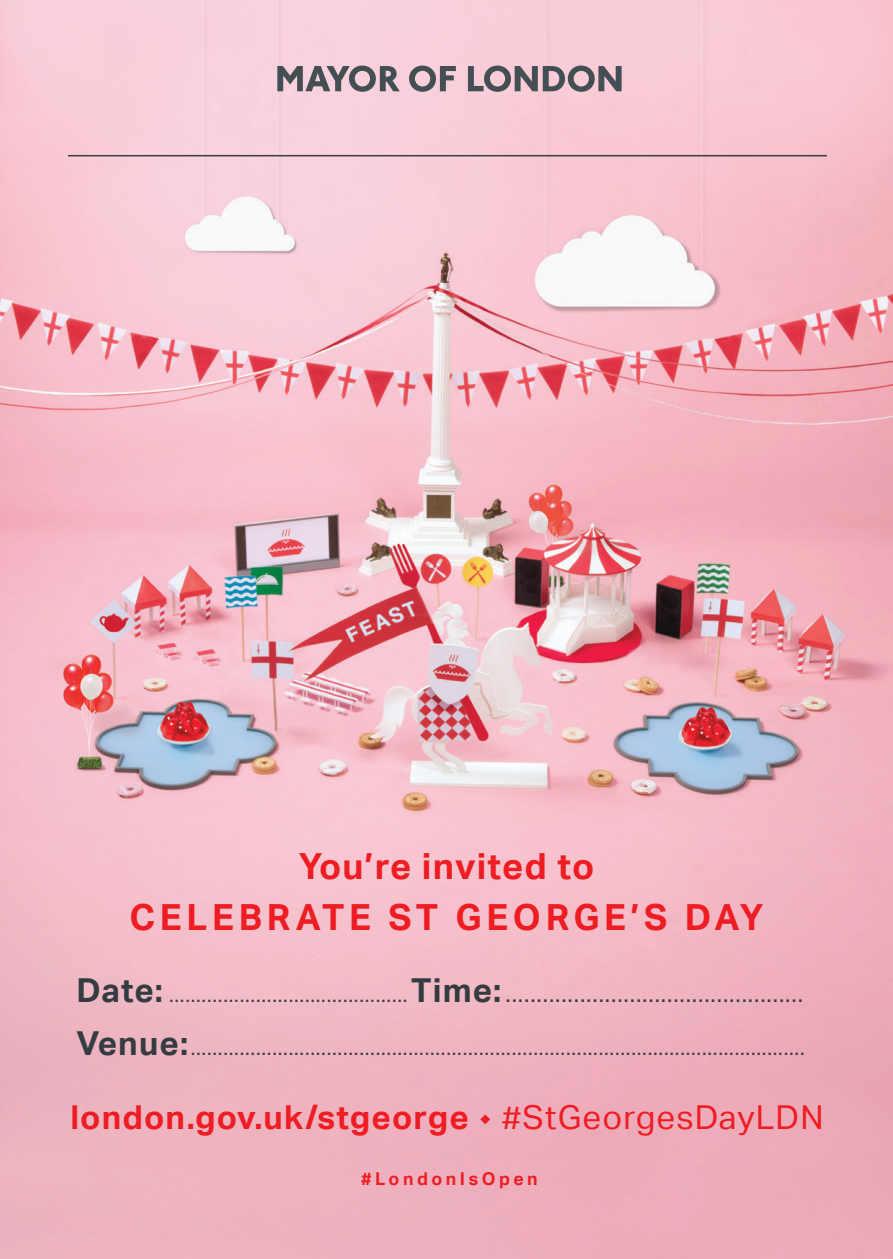
<style>
.page{position:relative;width:893px;height:1259px;background:#fff}
.page>*{position:absolute;margin:0;border:0;box-sizing:border-box;transform-origin:0 0}
.t1{font:700 36px/51px "Aktiv Grotesk";letter-spacing:.105em;color:#ee1d23;text-align:center}
.t2{font:700 33px "Aktiv Grotesk";letter-spacing:.035em;color:#ee1d23}
.t3{font:24px "Aktiv Grotesk";color:#343c41}
.t4{font:21px "Aktiv Grotesk";color:#343c41}
.t5{font:700 17.7px "Aktiv Grotesk";letter-spacing:.2em;color:#ee1d23}
.s1{font-weight:700;font-size:33px}
.s2{font-size:21px}
.s3{font-weight:400}
</style>
<div class="page">
<img style="left:0;top:0;width:893px;height:1259px">
<svg style="left:277px;top:66px;width:123px;height:26px"></svg>
<svg style="left:409px;top:66px;width:47px;height:26px"></svg>
<svg style="left:468px;top:66px;width:154px;height:26px"></svg>
<hr style="left:68px;top:155px;width:759px;height:1px;background:#363e42">
<svg style="left:480px;top:1113px;width:10px;height:10px"></svg>
<p class="t1" style="left:129px;top:841px;width:636px">You’re invited to<br>CELEBRATE ST GEORGE’S DAY</p>
<p class="t3" style="left:77px;top:979px;width:728px"><span class="s1">Date:</span> <span class="s2">............................................</span><span class="s1">Time:</span>................................................</p>
<p class="t4" style="left:77px;top:1035px;width:730px"><span class="s1">Venue:</span>.................................................................................................................</p>
<p class="t2" style="left:70px;top:1098px;width:755px">london.gov.uk/stgeorge <span class="s3">#StGeorgesDayLDN</span></p>
<p class="t5" style="left:361px;top:1168px;width:178px">#LondonIsOpen</p>
</div>
